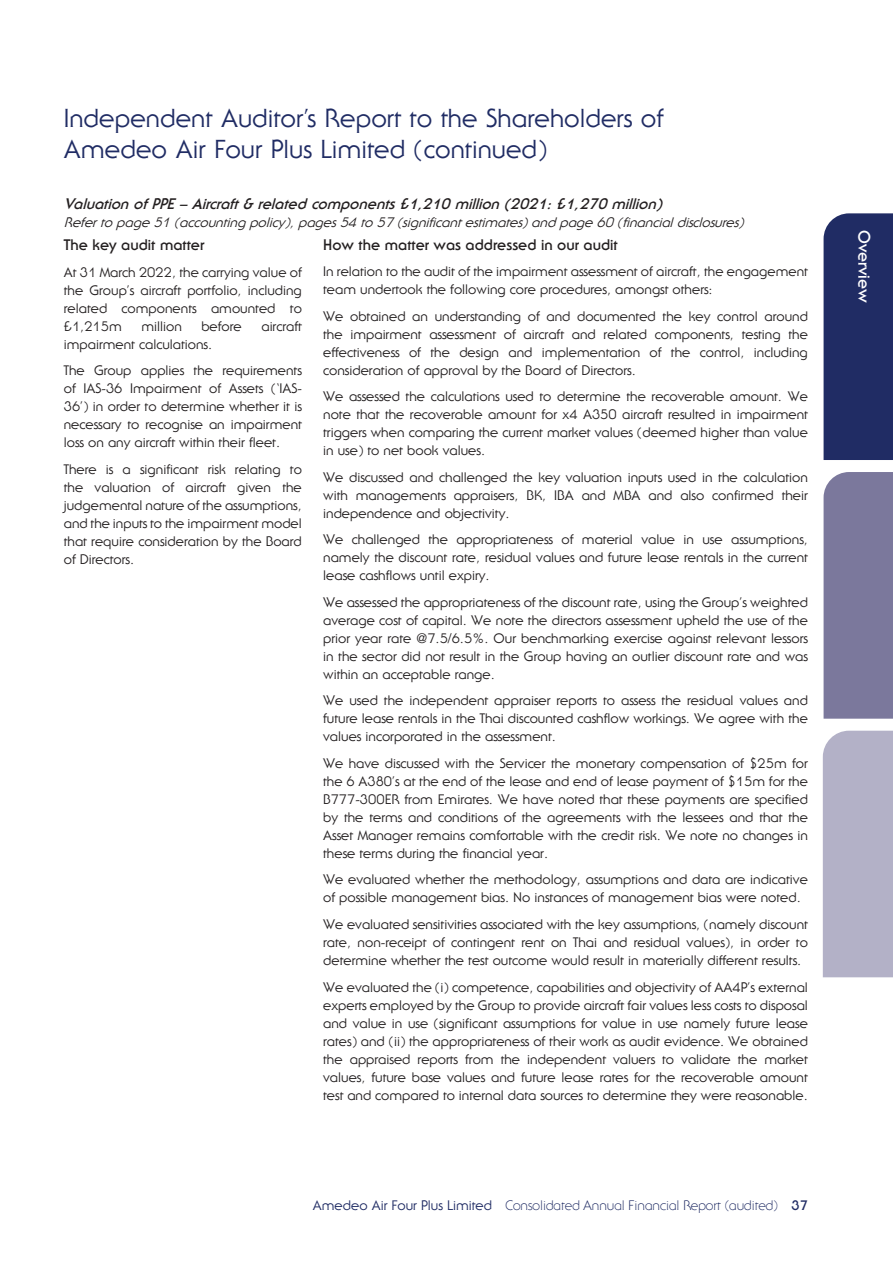
<style>
.page{position:relative;width:893px;height:1263px;background:#fff}
.page>*{position:absolute;margin:0;border:0;box-sizing:border-box;transform-origin:0 0}
.t1{font:25.5px/32px "Serif Gothic";color:#202c64}
.t2{font:700 16.5px "Serif Gothic";color:#fff}
.HEADING_2_BOLD_ITALI{font:italic 700 15px "Serif Gothic";color:#231f20}
.TEXT{font:700 15px "Serif Gothic";color:#231f20}
.TEXT-2{font:13.5px/18px "Serif Gothic";color:#231f20;text-align:justify}
.TEXT-3{font:italic 13.5px "Serif Gothic";color:#231f20}
.t3{font:300 13.5px "Serif Gothic";color:#202c64}
.s1{font-weight:400}
.s2{font-weight:700}
</style>
<div class="page">
<div style="left:824px;top:213px;width:69px;height:247px;background:#202c64"></div>
<div style="left:824px;top:472px;width:69px;height:247px;background:#7b789c"></div>
<div style="left:822px;top:730px;width:71px;height:248px;background:#b3b1c7"></div>
<h1 class="t1" style="left:64px;top:102px;width:601px">Independent Auditor’s Report to the Shareholders of<br>Amedeo Air Four Plus Limited (continued)</h1>
<p class="HEADING_2_BOLD_ITALI" style="left:64px;top:195px;width:604px">ValuationofPPE–Aircraft&amp; related components£1,210 million(2021:£1,270 million)</p>
<p class="TEXT-3" style="left:64px;top:214px;width:686px">Referto page 51 (accounting policy),pages54 to 57 (significantestimates)and page 60 (financialdisclosures)</p>
<p class="TEXT" style="left:64px;top:236px;width:142px">The key audit matter</p>
<p class="TEXT-2" style="left:64px;top:263px;width:240px">At 31 March 2022, the carrying value of the Group’s aircraft portfolio, including related components amounted to £1,215m</p>
<p class="TEXT" style="left:323px;top:236px;width:296px">How the matter was addressed in our audit</p>
<p class="TEXT-2" style="left:323px;top:263px;width:486px">In relation to the audit of the impairment assessment of aircraft, the engagement team undertook the following core procedures, amongst others:</p>
<p class="TEXT-2" style="left:323px;top:307px;width:486px">We obtained an understanding of and documented the key control around the impairment assessment of aircraft and related components, testing the effectiveness of the design and implementation of the control, including consideration of approval by the Board of Directors.</p>
<p class="TEXT-2" style="left:323px;top:388px;width:486px">We assessed the calculations used to determine the recoverable amount. We note that the recoverable amount for x4 A350 aircraft resulted in impairment triggers when comparing the current market values (deemed higher than value in use) to net book values.</p>
<p class="TEXT-2" style="left:323px;top:468px;width:486px">We discussed and challenged the key valuation inputs used in the calculation with managements appraisers, BK, IBA and MBA and also confirmed their independence and objectivity.</p>
<p class="TEXT-2" style="left:323px;top:531px;width:486px">We challenged the appropriateness of material value in use assumptions, namely the discount rate, residual values and future lease rentals in the current lease cashflows until expiry.</p>
<p class="TEXT-2" style="left:323px;top:593px;width:486px">We assessed the appropriateness of the discount rate, using the Group’s weighted average cost of capital. We note the directors assessment upheld the use of the prior year rate @7.5/6.5%. Our benchmarking exercise against relevant lessors in the sector did not result in the Group having an outlier discount rate and was within an acceptable range.</p>
<p class="TEXT-2" style="left:323px;top:692px;width:486px">We used the independent appraiser reports to assess the residual values and future lease rentals in the Thai discounted cashflow workings. We agree with the values incorporated in the assessment.</p>
<p class="TEXT-2" style="left:323px;top:754px;width:486px">We have discussed with the Servicer the monetary compensation of $25m for the 6 A380’s at the end of the lease and end of lease payment of $15m for the B777-300ER from Emirates. We have noted that these payments are specified by the terms and conditions of the agreements with the lessees and that the Asset Manager remains comfortable with the credit risk. We note no changes in these terms during the financial year.</p>
<p class="TEXT-2" style="left:323px;top:871px;width:486px">We evaluated whether the methodology, assumptions and data are indicative of possible management bias. No instances of management bias were noted.</p>
<p class="TEXT-2" style="left:323px;top:915px;width:486px">We evaluated sensitivities associated with the key assumptions, (namely discount rate, non-receipt of contingent rent on Thai and residual values), in order to determine whether the test outcome would result in materially different results.</p>
<p class="TEXT-2" style="left:323px;top:978px;width:486px">We evaluated the (i) competence, capabilities and objectivity of AA4P’s external experts employed by the Group to provide aircraft fair values less costs to disposal and value in use (significant assumptions for value in use namely future lease rates) and (ii) the appropriateness of their work as audit evidence. We obtained the appraised reports from the independent valuers to validate the market values, future base values and future lease rates for the recoverable amount test and compared to internal data sources to determine they were reasonable.</p>
<p class="TEXT-2" style="left:141px;top:317px;width:42px">million</p>
<p class="TEXT-2" style="left:201px;top:317px;width:42px">before</p>
<p class="TEXT-2" style="left:261px;top:317px;width:42px">aircraft</p>
<p class="TEXT-2" style="left:64px;top:335px;width:150px">impairment calculations.</p>
<p class="TEXT-2" style="left:64px;top:362px;width:240px">The Group applies the requirements of IAS-36 Impairment of Assets (‘IAS-36’) in order to determine whether it is necessary to recognise an impairment loss on any aircraft within their fleet.</p>
<p class="TEXT-2" style="left:64px;top:460px;width:240px">There is a significant risk relating to the valuation of aircraft given the judgemental nature of the assumptions, and the inputs to the impairment model that require consideration by the Board of Directors.</p>
<p class="t3" style="left:313px;top:1197px;width:497px"><span class="s1">Amedeo Air Four Plus Limited</span> Consolidated Annual Financial Report (audited) <span class="s2">37</span></p>
<p class="t2" style="left:874px;top:230px;width:74px;rotate:90deg">Overview</p>
</div>
